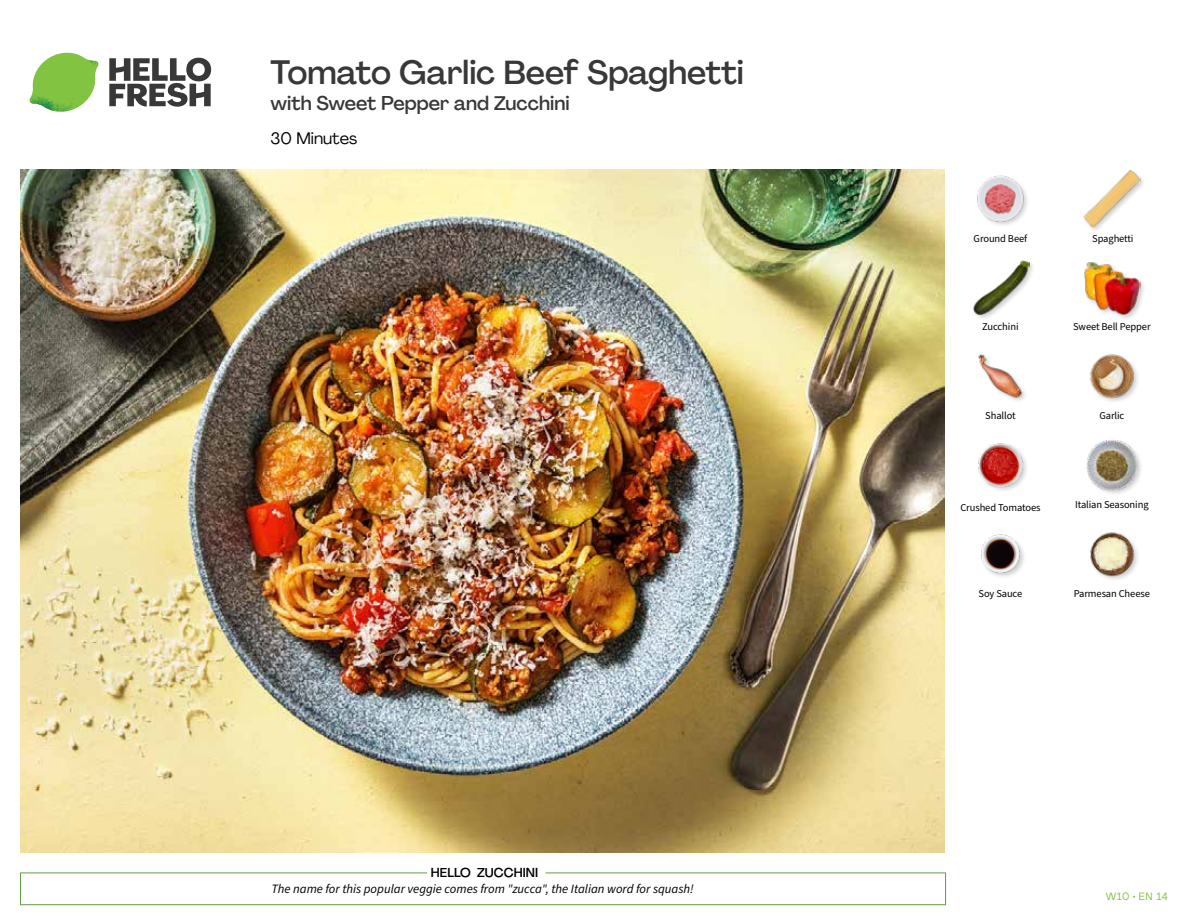
<style>
.page{position:relative;width:1188px;height:918px;background:#fff}
.page>*{position:absolute;margin:0;border:0;box-sizing:border-box;transform-origin:0 0}
.t1{font:500 33px "Agrandir";color:#383839}
.t2{font:500 19.5px "Agrandir";color:#383839}
.t3{font:16.5px "Agrandir";color:#000}
.t4{font:italic 12.75px "Source Sans Pro";color:#000}
.t5{font:500 12.75px "Agrandir";color:#000}
.t6{font:10.5px "Source Sans Pro";letter-spacing:-.01em;color:#000}
.t7{font:10.5px "Agrandir";letter-spacing:.045em;color:#82c341}
</style>
<div class="page">
<svg style="left:109px;top:57px;width:102px;height:50px"></svg>
<svg style="left:34px;top:53px;width:62px;height:40px"></svg>
<img style="left:67px;top:53px;width:32px;height:26px">
<img style="left:33px;top:75px;width:59px;height:11px">
<img style="left:29px;top:79px;width:61px;height:33px">
<img style="left:65px;top:86px;width:27px;height:25px">
<div style="left:20px;top:873px;width:926px;height:32px;border:1px solid #609f43"></div>
<div style="left:427px;top:865px;width:119px;height:15px;background:#fff"></div>
<img style="left:21px;top:170px;width:924px;height:682px">
<img style="left:1090px;top:532px;width:48px;height:48px">
<img style="left:981px;top:534px;width:43px;height:43px">
<div style="left:1086px;top:439px;width:58px;height:58px;background:#000;opacity:.2"></div>
<img style="left:1087px;top:440px;width:50px;height:50px">
<img style="left:978px;top:443px;width:49px;height:48px">
<img style="left:1090px;top:354px;width:48px;height:48px">
<img style="left:978px;top:354px;width:47px;height:47px">
<div style="left:1083px;top:261px;width:63px;height:61px;background:#000;opacity:.2"></div>
<img style="left:1083px;top:261px;width:58px;height:55px">
<div style="left:973px;top:260px;width:63px;height:62px;background:#000;opacity:.2"></div>
<img style="left:973px;top:260px;width:56px;height:56px">
<img style="left:1083px;top:170px;width:58px;height:57px">
<img style="left:977px;top:175px;width:50px;height:50px">
<h1 class="t1" style="left:271px;top:52px;width:475px">Tomato Garlic Beef Spaghetti</h1>
<h2 class="t2" style="left:271px;top:91px;width:301px">with Sweet Pepper and Zucchini</h2>
<h3 class="t3" style="left:271px;top:128px;width:88px">30 Minutes</h3>
<p class="t5" style="left:431px;top:864px;width:109px">HELLO ZUCCHINI</p>
<p class="t4" style="left:271px;top:880px;width:424px">The name for this popular veggie comes from "zucca", the Italian word for squash!</p>
<p class="t6" style="left:974px;top:231px;width:55px">Ground Beef</p>
<p class="t6" style="left:1092px;top:231px;width:43px">Spaghetti</p>
<p class="t6" style="left:982px;top:320px;width:38px">Zucchini</p>
<p class="t6" style="left:1073px;top:320px;width:79px">Sweet Bell Pepper</p>
<p class="t6" style="left:985px;top:409px;width:32px">Shallot</p>
<p class="t6" style="left:1099px;top:409px;width:26px">Garlic</p>
<p class="t6" style="left:960px;top:500px;width:82px">Crushed Tomatoes</p>
<p class="t6" style="left:1075px;top:497px;width:75px">Italian Seasoning</p>
<p class="t6" style="left:979px;top:586px;width:45px">Soy Sauce</p>
<p class="t6" style="left:1074px;top:586px;width:78px">Parmesan Cheese</p>
<p class="t7" style="left:1106px;top:890px;width:63px">W10 • EN 14</p>
</div>
